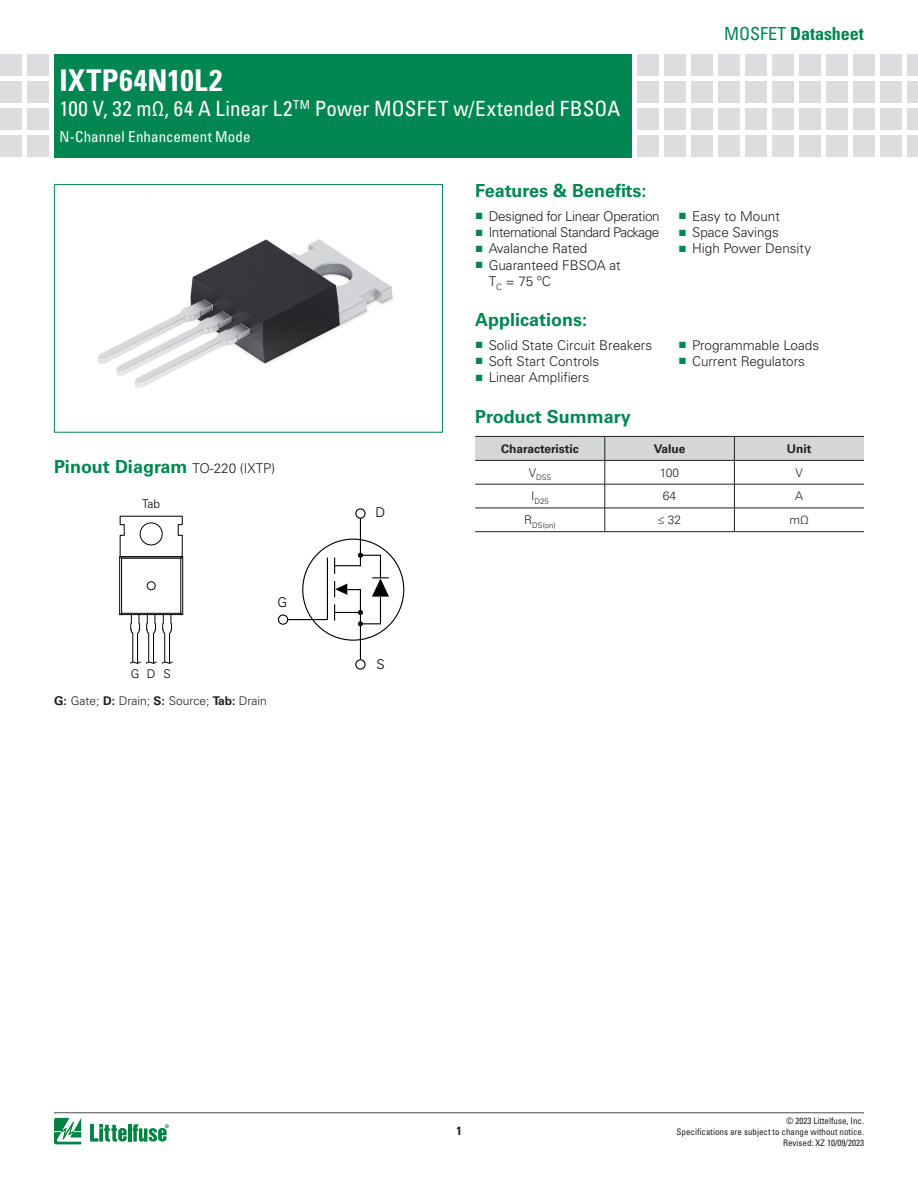
<style>
.page{position:relative;width:918px;height:1188px;background:#fff}
.page>*{position:absolute;margin:0;border:0;box-sizing:border-box;transform-origin:0 0}
.t1{font:700 condensed 30px "Univers LT Std";letter-spacing:.02em;color:#fff}
.t2{font:condensed 21px "Univers LT Std";letter-spacing:.005em;color:#fff}
.H1_-_Span_Columns{font:700 18px "Univers LT Std";color:#008751}
.t3{font:700 condensed 18px "Univers LT Std";color:#008751}
.t4{font:condensed 15px "Univers LT Std";letter-spacing:.005em;color:#fff}
.t5{font:300 13.5px/16.2px "Univers LT Std";color:#231f20}
.t6{font:300 13.5px "Univers LT Std";letter-spacing:-.035em;color:#231f20}
.t7{font:300 13.5px "Univers LT Std";letter-spacing:-.025em;color:#231f20}
.t8{font:300 13.5px "Univers LT Std";color:#000}
.Table_-_Body{font:300 12px "Univers LT Std";color:#231f20}
.Table_-_H1{font:700 12px "Univers LT Std";color:#231f20}
.t9{font:300 12px "Univers LT Std";color:#000}
.t10{font:700 condensed 12px "Univers LT Std";color:#231f20}
.t11{font:condensed 9px/10.6px "Univers LT Std";color:#231f20;text-align:right}
.Table_-_Body-2{font:300 7.8px "Univers LT Std";color:#231f20}
.s1{font-family:"Arial";font-weight:400;color:#008751}
.s2{font-weight:400}
.s3{font-weight:300;font-size:13.5px;color:#231f20}
.s4{font-weight:700}
</style>
<div class="page">
<svg style="left:54px;top:1118px;width:27px;height:26px"></svg>
<hr style="left:128px;top:1124px;width:3px;height:18px;background:#008240">
<svg style="left:133px;top:1124px;width:36px;height:18px"></svg>
<svg style="left:90px;top:1124px;width:37px;height:18px"></svg>
<hr style="left:54px;top:1112px;width:810px;height:1px;background:#4b4c4d">
<div style="left:27px;top:54px;width:22px;height:22px;background:#dcddde"></div>
<div style="left:27px;top:82px;width:22px;height:21px;background:#dcddde"></div>
<div style="left:27px;top:109px;width:22px;height:21px;background:#dcddde"></div>
<div style="left:27px;top:136px;width:22px;height:21px;background:#dcddde"></div>
<div style="left:0;top:54px;width:22px;height:22px;background:#dcddde"></div>
<div style="left:0;top:82px;width:22px;height:21px;background:#dcddde"></div>
<div style="left:0;top:109px;width:22px;height:21px;background:#dcddde"></div>
<div style="left:0;top:136px;width:22px;height:21px;background:#dcddde"></div>
<div style="left:664px;top:54px;width:22px;height:22px;background:#dcddde"></div>
<div style="left:664px;top:82px;width:22px;height:21px;background:#dcddde"></div>
<div style="left:664px;top:109px;width:22px;height:21px;background:#dcddde"></div>
<div style="left:664px;top:136px;width:22px;height:21px;background:#dcddde"></div>
<div style="left:637px;top:54px;width:22px;height:22px;background:#dcddde"></div>
<div style="left:637px;top:82px;width:22px;height:21px;background:#dcddde"></div>
<div style="left:637px;top:109px;width:22px;height:21px;background:#dcddde"></div>
<div style="left:637px;top:136px;width:22px;height:21px;background:#dcddde"></div>
<div style="left:718px;top:54px;width:22px;height:22px;background:#dcddde"></div>
<div style="left:718px;top:82px;width:22px;height:21px;background:#dcddde"></div>
<div style="left:718px;top:109px;width:22px;height:21px;background:#dcddde"></div>
<div style="left:718px;top:136px;width:22px;height:21px;background:#dcddde"></div>
<div style="left:691px;top:54px;width:22px;height:22px;background:#dcddde"></div>
<div style="left:691px;top:82px;width:22px;height:21px;background:#dcddde"></div>
<div style="left:691px;top:109px;width:22px;height:21px;background:#dcddde"></div>
<div style="left:691px;top:136px;width:22px;height:21px;background:#dcddde"></div>
<div style="left:772px;top:54px;width:22px;height:22px;background:#dcddde"></div>
<div style="left:772px;top:82px;width:22px;height:21px;background:#dcddde"></div>
<div style="left:772px;top:109px;width:22px;height:21px;background:#dcddde"></div>
<div style="left:772px;top:136px;width:22px;height:21px;background:#dcddde"></div>
<div style="left:745px;top:54px;width:22px;height:22px;background:#dcddde"></div>
<div style="left:745px;top:82px;width:22px;height:21px;background:#dcddde"></div>
<div style="left:745px;top:109px;width:22px;height:21px;background:#dcddde"></div>
<div style="left:745px;top:136px;width:22px;height:21px;background:#dcddde"></div>
<div style="left:826px;top:54px;width:22px;height:22px;background:#dcddde"></div>
<div style="left:826px;top:82px;width:22px;height:21px;background:#dcddde"></div>
<div style="left:826px;top:109px;width:22px;height:21px;background:#dcddde"></div>
<div style="left:826px;top:136px;width:22px;height:21px;background:#dcddde"></div>
<div style="left:799px;top:54px;width:22px;height:22px;background:#dcddde"></div>
<div style="left:799px;top:82px;width:22px;height:21px;background:#dcddde"></div>
<div style="left:799px;top:109px;width:22px;height:21px;background:#dcddde"></div>
<div style="left:799px;top:136px;width:22px;height:21px;background:#dcddde"></div>
<div style="left:880px;top:54px;width:22px;height:22px;background:#dcddde"></div>
<div style="left:880px;top:82px;width:22px;height:21px;background:#dcddde"></div>
<div style="left:880px;top:109px;width:22px;height:21px;background:#dcddde"></div>
<div style="left:880px;top:136px;width:22px;height:21px;background:#dcddde"></div>
<div style="left:853px;top:54px;width:22px;height:22px;background:#dcddde"></div>
<div style="left:853px;top:82px;width:22px;height:21px;background:#dcddde"></div>
<div style="left:853px;top:109px;width:22px;height:21px;background:#dcddde"></div>
<div style="left:853px;top:136px;width:22px;height:21px;background:#dcddde"></div>
<div style="left:907px;top:54px;width:11px;height:22px;background:#dcddde"></div>
<div style="left:907px;top:82px;width:11px;height:21px;background:#dcddde"></div>
<div style="left:907px;top:109px;width:11px;height:21px;background:#dcddde"></div>
<div style="left:907px;top:136px;width:11px;height:21px;background:#dcddde"></div>
<div style="left:54px;top:54px;width:578px;height:103px;background:#008751"></div>
<hr style="left:475px;top:531px;width:130px;height:1px;background:#231f20">
<hr style="left:605px;top:531px;width:129px;height:1px;background:#231f20">
<hr style="left:734px;top:531px;width:130px;height:1px;background:#231f20">
<svg style="left:475px;top:436px;width:389px;height:95px"></svg>
<img style="left:98px;top:239px;width:295px;height:149px">
<div style="left:54px;top:184px;width:389px;height:249px;border:1px solid #008751"></div>
<div style="left:119px;top:556px;width:64px;height:59px;border:1px solid #000"></div>
<div style="left:121px;top:558px;width:60px;height:56px;border:1px solid #000"></div>
<svg style="left:119px;top:515px;width:65px;height:44px"></svg>
<svg style="left:119px;top:612px;width:4px;height:4px"></svg>
<svg style="left:180px;top:612px;width:4px;height:4px"></svg>
<div style="left:140px;top:523px;width:23px;height:22px;border:1px solid #000;border-radius:50%"></div>
<div style="left:147px;top:581px;width:9px;height:9px;border:1px solid #000;border-radius:50%"></div>
<svg style="left:129px;top:614px;width:44px;height:50px"></svg>
<div style="left:355px;top:659px;width:11px;height:11px;border:1px solid #000;border-radius:50%"></div>
<div style="left:355px;top:508px;width:11px;height:11px;border:1px solid #000;border-radius:50%"></div>
<div style="left:278px;top:614px;width:10px;height:11px;border:1px solid #000;border-radius:50%"></div>
<svg style="left:287px;top:517px;width:102px;height:144px"></svg>
<div style="left:372px;top:504px;width:17px;height:15px;background:#fff"></div>
<div style="left:274px;top:594px;width:16px;height:16px;background:#fff"></div>
<div style="left:372px;top:657px;width:17px;height:15px;background:#fff"></div>
<h1 class="t1" style="left:59px;top:62px;width:164px">IXTP64N10L2</h1>
<h2 class="t2" style="left:59px;top:96px;width:563px">100 V, 32 mΩ, 64 A Linear L2<sup>TM</sup> Power MOSFET w/Extended FBSOA</h2>
<p class="t4" style="left:59px;top:127px;width:193px">N-Channel Enhancement Mode</p>
<p class="H1_-_Span_Columns" style="left:475px;top:180px;width:173px">Features &amp; Benefits:</p>
<p class="t7" style="left:475px;top:208px;width:186px"><span class="s1">■</span> Designed for Linear Operation</p>
<p class="t6" style="left:475px;top:224px;width:186px"><span class="s1">■</span> International Standard Package</p>
<p class="t5" style="left:475px;top:241px;width:114px"><span class="s1">■</span> Avalanche Rated</p>
<p class="t5" style="left:489px;top:257px;width:134px;text-indent:-14px"><span class="s1">■</span> Guaranteed FBSOA at<br>T<sub>C</sub> = 75 ºC</p>
<p class="H1_-_Span_Columns" style="left:475px;top:309px;width:114px">Applications:</p>
<p class="t5" style="left:475px;top:337px;width:179px"><span class="s1">■</span> Solid State Circuit Breakers</p>
<p class="t5" style="left:475px;top:353px;width:126px"><span class="s1">■</span> Soft Start Controls</p>
<p class="t5" style="left:475px;top:369px;width:115px"><span class="s1">■</span> Linear Amplifiers</p>
<h3 class="t3" style="left:724px;top:23px;width:141px"><span class="s2">MOSFET</span> Datasheet</h3>
<p class="t5" style="left:679px;top:208px;width:103px"><span class="s1">■</span> Easy to Mount</p>
<p class="t5" style="left:679px;top:224px;width:102px"><span class="s1">■</span> Space Savings</p>
<p class="t5" style="left:679px;top:241px;width:134px"><span class="s1">■</span> High Power Density</p>
<p class="t5" style="left:679px;top:337px;width:142px"><span class="s1">■</span> Programmable Loads</p>
<p class="t5" style="left:679px;top:353px;width:128px"><span class="s1">■</span> Current Regulators</p>
<p class="H1_-_Span_Columns" style="left:54px;top:456px;width:223px">Pinout Diagram <span class="s3">TO-220 (IXTP)</span></p>
<p class="t9" style="left:142px;top:497px;width:20px">Tab</p>
<p class="t8" style="left:277px;top:594px;width:11px">G</p>
<p class="t9" style="left:131px;top:667px;width:26px">G D</p>
<p class="t9" style="left:164px;top:667px;width:9px">S</p>
<p class="Table_-_Body" style="left:54px;top:694px;width:214px"><span class="s4">G:</span> Gate; <span class="s4">D:</span> Drain; <span class="s4">S:</span> Source; <span class="s4">Tab:</span> Drain</p>
<p class="t8" style="left:376px;top:504px;width:11px">D</p>
<p class="t8" style="left:376px;top:656px;width:10px">S</p>
<p class="H1_-_Span_Columns" style="left:475px;top:406px;width:157px">Product Summary</p>
<p class="Table_-_H1" style="left:501px;top:441px;width:79px">Characteristic</p>
<p class="Table_-_H1" style="left:654px;top:441px;width:33px">Value</p>
<p class="Table_-_H1" style="left:787px;top:441px;width:26px">Unit</p>
<p class="Table_-_Body-2" style="left:529px;top:473px;width:24px"><sup>V</sup>DSS</p>
<p class="Table_-_Body" style="left:660px;top:465px;width:21px">100</p>
<p class="Table_-_Body" style="left:796px;top:465px;width:9px">V</p>
<p class="Table_-_Body-2" style="left:531px;top:497px;width:19px"><sup>I</sup>D25</p>
<p class="Table_-_Body" style="left:663px;top:489px;width:15px">64</p>
<p class="Table_-_Body" style="left:795px;top:489px;width:10px">A</p>
<p class="Table_-_Body-2" style="left:524px;top:520px;width:33px"><sup>R</sup>DS(on)</p>
<p class="Table_-_Body" style="left:658px;top:513px;width:25px">≤ 32</p>
<p class="Table_-_Body" style="left:790px;top:513px;width:21px">mΩ</p>
<p class="t10" style="left:456px;top:1124px;width:7px">1</p>
<p class="t11" style="left:677px;top:1116px;width:189px">© 2023 Littelfuse, Inc.<br>Specifications are subject to change without notice.<br>Revised: XZ 10/09/2023</p>
</div>
